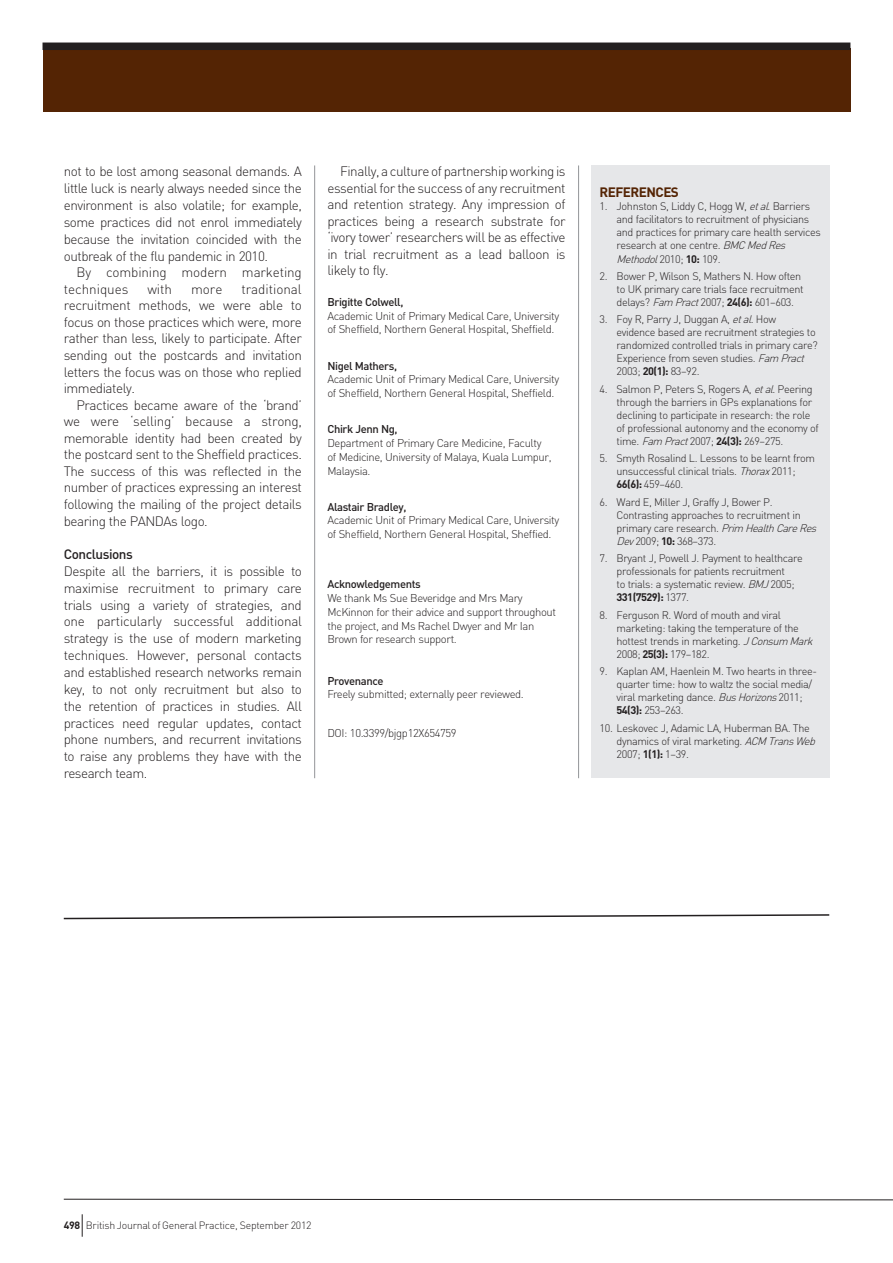
<style>
.page{position:relative;width:893px;height:1263px;background:#fff}
.page>*{position:absolute;margin:0;border:0;box-sizing:border-box;transform-origin:0 0}
.Body_copy_indent{font:300 13.5px/16.5px "DIN";letter-spacing:-.035em;color:#231f20;text-align:justify}
.Body_copy_indent-2{font:300 13.5px/16.5px "DIN";letter-spacing:-.01em;color:#231f20}
.Sub_Sub_head_Bold_Bl{font:500 13.5px "DIN";letter-spacing:-.035em;color:#231f20}
.Reference_heading{font:700 13.5px "DIN";letter-spacing:-.04em;color:#542404}
.Address_Copy{font:300 11.25px/13.8px "DIN";letter-spacing:-.035em;color:#231f20}
.Address_Copy_Bold{font:500 11.25px "DIN";letter-spacing:-.035em;color:#231f20}
.References_Copy{font:300 10.8px/13px "DIN";letter-spacing:-.035em;color:#231f20}
.t1{font:300 10.5px "DIN";letter-spacing:-.025em;color:#231f20}
.s1{font-style:italic}
.s2{font-weight:700}
</style>
<div class="page">
<hr style="left:578px;top:165px;width:1px;height:613px;background:#939598">
<hr style="left:314px;top:165px;width:1px;height:613px;background:#939598">
<svg style="left:63px;top:1198px;width:830px;height:3px"></svg>
<svg style="left:82px;top:1214px;width:1px;height:23px"></svg>
<div style="left:43px;top:48px;width:807px;height:64px;background:#542404"></div>
<div style="left:43px;top:43px;width:807px;height:7px;background:#231f20"></div>
<div style="left:591px;top:165px;width:238px;height:613px;background:#e6e7e9"></div>
<svg style="left:63px;top:914px;width:767px;height:6px"></svg>
<p class="Body_copy_indent" style="left:64px;top:163px;width:240px">not to be lost among seasonal demands. A little luck is nearly always needed since the environment is also volatile; for example, some practices did not enrol immediately because the invitation coincided with the outbreak of the flu pandemic in 2010.</p>
<p class="Body_copy_indent-2" style="left:64px;top:264px;width:240px;text-indent:13px">By combining modern marketing techniques</p>
<p class="Body_copy_indent" style="left:64px;top:280px;width:240px;text-indent:178px">traditional recruitment methods, we were able to focus on those practices which were, more rather than less, likely to participate. After sending out the postcards and invitation letters the focus was on those who replied immediately.</p>
<p class="Body_copy_indent" style="left:64px;top:396px;width:240px;text-indent:13px">Practices became aware of the ‘brand’ we were ‘selling’ because a strong, memorable identity had been created by the postcard sent to the Sheffield practices.<br>The success of this was reflected in the number of practices expressing an interest following the mailing of the project details bearing the PANDAs logo.</p>
<p class="Sub_Sub_head_Bold_Bl" style="left:64px;top:545px;width:71px">Conclusions</p>
<p class="Body_copy_indent" style="left:64px;top:562px;width:240px">Despite all the barriers, it is possible to maximise recruitment to primary care trials using a variety of strategies, and one particularly successful additional strategy is the use of modern marketing techniques. However, personal contacts and established research networks remain key, to not only recruitment but also to the retention of practices in studies. All practices need regular updates, contact phone numbers, and recurrent invitations to raise any problems they have with the research team.</p>
<p class="Body_copy_indent" style="left:147px;top:280px;width:26px">with</p>
<p class="Body_copy_indent" style="left:191px;top:280px;width:33px">more</p>
<p class="Body_copy_indent" style="left:327px;top:163px;width:240px;text-indent:13px">Finally, a culture of partnership working is essential for the success of any recruitment and retention strategy. Any impression of practices being a research substrate for ‘ivory tower’ researchers will be as effective in trial recruitment as a lead balloon is likely to fly.</p>
<p class="Address_Copy_Bold" style="left:327px;top:295px;width:78px">Brigitte Colwell,</p>
<p class="Address_Copy" style="left:327px;top:309px;width:233px">Academic Unit of Primary Medical Care, University of Sheffield, Northern General Hospital, Sheffield.</p>
<p class="Address_Copy_Bold" style="left:327px;top:358px;width:71px">Nigel Mathers,</p>
<p class="Address_Copy" style="left:327px;top:372px;width:233px">Academic Unit of Primary Medical Care, University of Sheffield, Northern General Hospital, Sheffield.</p>
<p class="Address_Copy_Bold" style="left:327px;top:422px;width:72px">Chirk Jenn Ng,</p>
<p class="Address_Copy" style="left:327px;top:436px;width:226px">Department of Primary Care Medicine, Faculty of Medicine, University of Malaya, Kuala Lumpur,<br>Malaysia.</p>
<p class="Address_Copy_Bold" style="left:327px;top:499px;width:80px">Alastair Bradley,</p>
<p class="Address_Copy" style="left:327px;top:513px;width:233px">Academic Unit of Primary Medical Care, University of Sheffield, Northern General Hospital, Sheffied.</p>
<p class="Address_Copy_Bold" style="left:327px;top:577px;width:95px">Acknowledgements</p>
<p class="Address_Copy" style="left:327px;top:591px;width:230px">We thank Ms Sue Beveridge and Mrs Mary McKinnon for their advice and support throughout the project, and Ms Rachel Dwyer and Mr Ian Brown for research support.</p>
<p class="Address_Copy_Bold" style="left:327px;top:673px;width:58px">Provenance</p>
<p class="Address_Copy" style="left:327px;top:687px;width:198px">Freely submitted; externally peer reviewed.</p>
<p class="Address_Copy" style="left:327px;top:726px;width:131px">DOI: 10.3399/bjgp12X654759</p>
<p class="Reference_heading" style="left:600px;top:184px;width:81px">REFERENCES</p>
<p class="References_Copy" style="left:617px;top:200px;width:206px;text-indent:-17px">1. Johnston S, Liddy C, Hogg W, <span class="s1">etal</span>. Barriers and facilitators to recruitment of physicians and practices for primary care health services research at one centre. <span class="s1">BMCMedRes Methodol</span>2010; <span class="s2">10:</span> 109.</p>
<p class="References_Copy" style="left:617px;top:269px;width:188px;text-indent:-17px">2. Bower P, Wilson S, Mathers N. How often to UK primary care trials face recruitment delays? <span class="s1">Fam Pract</span>2007; <span class="s2">24(6):</span> 601–603.</p>
<p class="References_Copy" style="left:617px;top:313px;width:203px;text-indent:-17px">3. Foy R, Parry J, Duggan A, <span class="s1">etal</span>. How evidence based are recruitment strategies to randomized controlled trials in primary care?<br>Experience from seven studies. <span class="s1">Fam Pract </span>2003; <span class="s2">20(1):</span> 83–92.</p>
<p class="References_Copy" style="left:617px;top:382px;width:204px;text-indent:-17px">4. Salmon P, Peters S, Rogers A, <span class="s1">etal</span>. Peering through the barriers in GPs explanations for declining to participate in research: the role of professional autonomy and the economy of time. <span class="s1">Fam Pract</span>2007; <span class="s2">24(3):</span> 269–275.</p>
<p class="References_Copy" style="left:617px;top:452px;width:200px;text-indent:-17px">5. Smyth Rosalind L. Lessons to be learnt from unsuccessful clinical trials. <span class="s1">Thorax</span>2011;<br><span class="s2">66(6):</span> 459–460.</p>
<p class="References_Copy" style="left:617px;top:495px;width:205px;text-indent:-17px">6. Ward E, Miller J, Graffy J, Bower P.<br>Contrasting approaches to recruitment in primary care research. <span class="s1">Prim HealthCareRes Dev</span>2009; <span class="s2">10:</span> 368–373.</p>
<p class="References_Copy" style="left:617px;top:552px;width:188px;text-indent:-17px">7. Bryant J, Powell J. Payment to healthcare professionals for patients recruitment<br>to trials: a systematic review. <span class="s1">BMJ</span>2005; <span class="s2">331(7529):</span> 1377.</p>
<p class="References_Copy" style="left:617px;top:608px;width:201px;text-indent:-17px">8. Ferguson R. Word of mouth and viral marketing: taking the temperature of the hottest trends in marketing. <span class="s1">JConsum Mark </span>2008; <span class="s2">25(3):</span> 179–182.</p>
<p class="References_Copy" style="left:617px;top:664px;width:202px;text-indent:-17px">9. Kaplan AM, Haenlein M. Two hearts in three&shy;quarter time: how to waltz the social media/ viral marketing dance. <span class="s1">BusHorizons</span>2011; <span class="s2">54(3):</span> 253–263.</p>
<p class="References_Copy" style="left:617px;top:721px;width:203px;text-indent:-17px">10. Leskovec J, Adamic LA, Huberman BA. The dynamics of viral marketing. <span class="s1">ACM TransWeb<br></span>2007; <span class="s2">1(1):</span> 1–39.</p>
<p class="t1" style="left:64px;top:1219px;width:249px"><span class="s2">498</span> British Journal of General Practice, September 2012</p>
</div>
